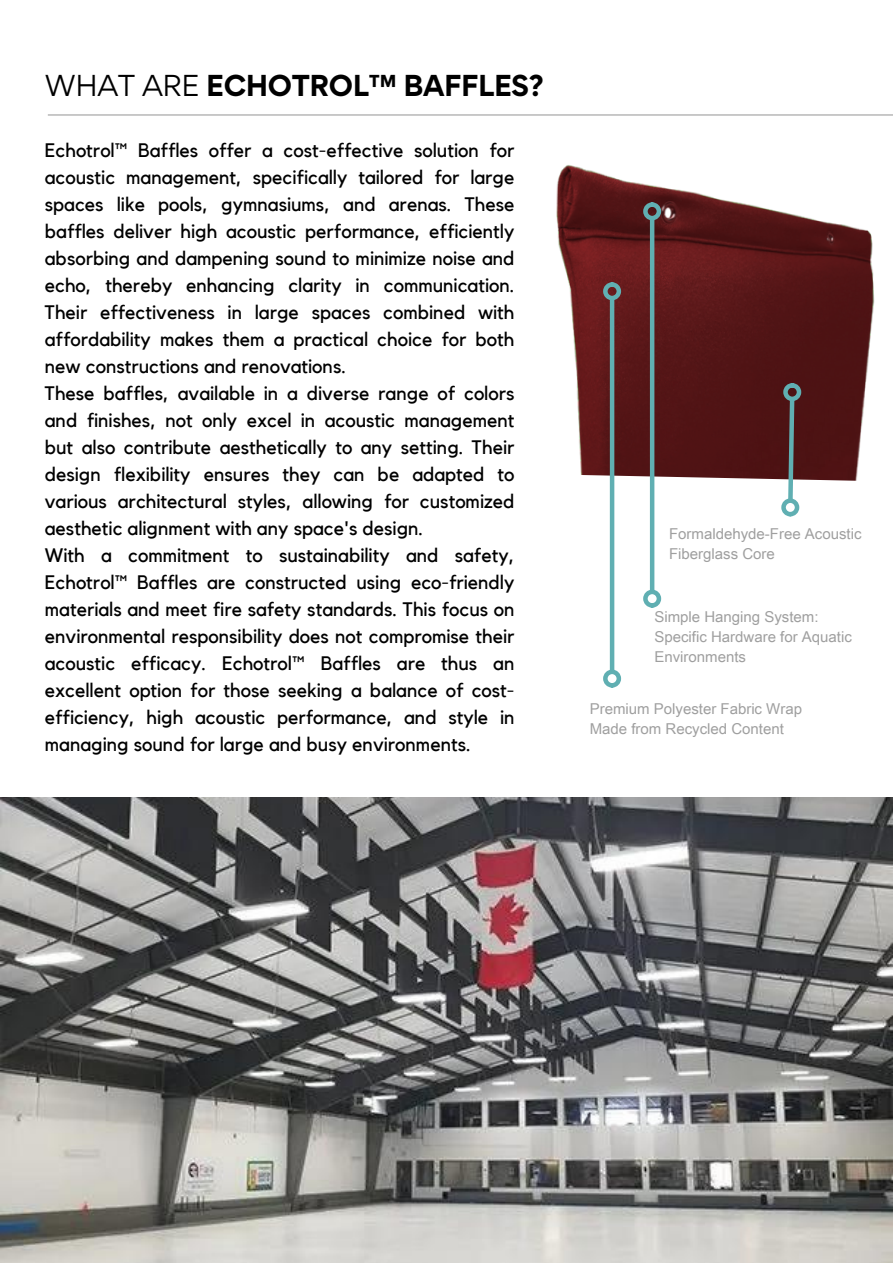
<style>
.page{position:relative;width:893px;height:1264px;background:#fff}
.page>*{position:absolute;margin:0;border:0;box-sizing:border-box;transform-origin:0 0}
.t1{font:700 27px "Gordita";letter-spacing:-.015em;color:#000}
.t2{font:19.5px/27px "Kollektif";color:#000;text-align:justify}
.t3{font:15px/20.2px "Arial Unicode MS";color:#9f9f9f}
.s1{font-weight:400}
</style>
<div class="page">
<hr style="left:48px;top:114px;width:844px;height:1px;background:#9f9f9f">
<img style="left:556px;top:165px;width:319px;height:317px">
<img style="left:0;top:797px;width:892px;height:465px">
<div style="left:609px;top:299px;width:5px;height:371px;background:#60afb2"></div>
<div style="left:603px;top:282px;width:18px;height:18px;border:4px solid #60afb2;border-radius:50%"></div>
<div style="left:603px;top:669px;width:18px;height:18px;border:4px solid #60afb2;border-radius:50%"></div>
<svg style="left:785px;top:395px;width:11px;height:109px"></svg>
<div style="left:783px;top:383px;width:18px;height:18px;border:4px solid #60afb2;border-radius:50%"></div>
<div style="left:781px;top:498px;width:18px;height:18px;border:4px solid #60afb2;border-radius:50%"></div>
<hr style="left:650px;top:219px;width:4px;height:371px;background:#60afb2">
<div style="left:643px;top:202px;width:18px;height:18px;border:4px solid #60afb2;border-radius:50%"></div>
<div style="left:643px;top:589px;width:18px;height:18px;border:4px solid #60afb2;border-radius:50%"></div>
<p class="t1" style="left:45px;top:67px;width:500px"><span class="s1">WHAT ARE</span> ECHOTROL™ BAFFLES?</p>
<p class="t2" style="left:45px;top:138px;width:471px">Echotrol™ Baffles offer a cost-effective solution for acoustic management, specifically tailored for large spaces like pools, gymnasiums, and arenas. These baffles deliver high acoustic performance, efficiently absorbing and dampening sound to minimize noise and echo, thereby enhancing clarity in communication.<br>Their effectiveness in large spaces combined with affordability makes them a practical choice for both new constructions and renovations.</p>
<p class="t2" style="left:45px;top:381px;width:471px">These baffles, available in a diverse range of colors and finishes, not only excel in acoustic management but also contribute aesthetically to any setting. Their design flexibility ensures they can be adapted to various architectural styles, allowing for customized aesthetic alignment with any space's design.</p>
<p class="t2" style="left:45px;top:542px;width:471px">With a commitment to sustainability and safety, Echotrol™ Baffles are constructed using eco-friendly materials and meet fire safety standards. This focus on environmental responsibility does not compromise their acoustic efficacy. Echotrol™ Baffles are thus an excellent option for those seeking a balance of cost&shy;efficiency, high acoustic performance, and style in managing sound for large and busy environments.</p>
<p class="t3" style="left:669px;top:522px;width:194px">Formaldehyde-Free Acoustic<br>Fiberglass Core</p>
<p class="t3" style="left:654px;top:605px;width:199px">Simple Hanging System:<br>Specific Hardware for Aquatic<br>Environments</p>
<p class="t3" style="left:589px;top:698px;width:214px">Premium Polyester Fabric Wrap</p>
<p class="t3" style="left:589px;top:718px;width:195px">Made from Recycled Content</p>
</div>
